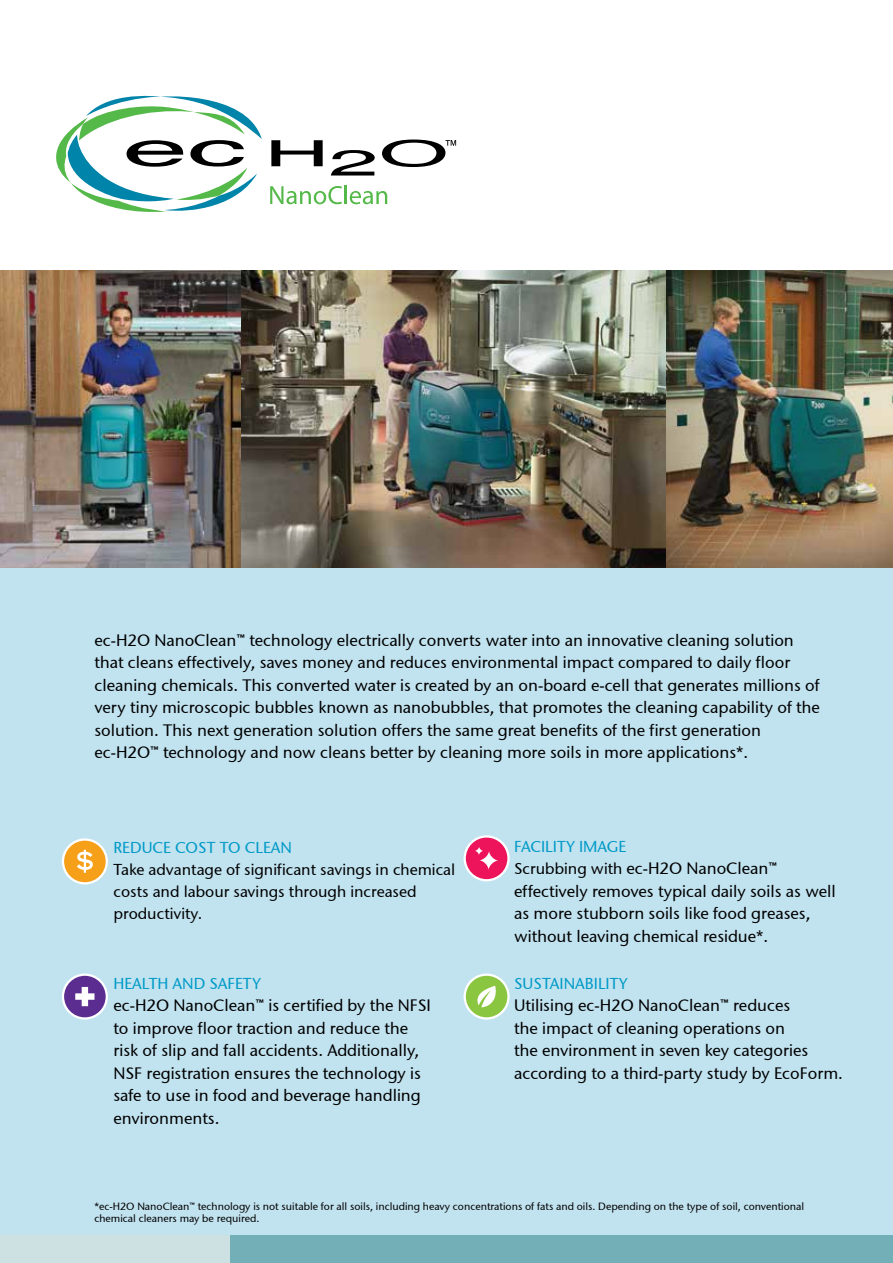
<style>
.page{position:relative;width:893px;height:1263px;background:#fff}
.page>*{position:absolute;margin:0;border:0;box-sizing:border-box;transform-origin:0 0}
.t1{font:16.5px/22.5px "Stone Sans ITCTT Medium";color:#000}
.t2{font:15.75px/21.8px "Stone Sans ITCTT Medium";color:#000}
.t3{font:15.75px "Stone Sans ITCTT Medium";color:#009ac7}
.t4{font:10.5px/12px "Stone Sans ITCTT Medium";color:#000}
.s1{font-size:15.75px}
</style>
<div class="page">
<div style="left:0;top:271px;width:893px;height:992px;background:#c1e2ef"></div>
<img style="left:241px;top:271px;width:425px;height:297px">
<img style="left:666px;top:271px;width:227px;height:297px">
<div style="left:216px;top:1236px;width:677px;height:27px;background:#73afb7"></div>
<div style="left:0;top:1236px;width:230px;height:27px;background:#cde1e3"></div>
<img style="left:0;top:271px;width:241px;height:297px">
<svg style="left:331px;top:150px;width:44px;height:25px"></svg>
<svg style="left:271px;top:140px;width:52px;height:26px"></svg>
<svg style="left:56px;top:95px;width:206px;height:117px"></svg>
<svg style="left:270px;top:186px;width:72px;height:18px"></svg>
<hr style="left:344px;top:185px;width:3px;height:19px;background:#54b948">
<svg style="left:350px;top:191px;width:37px;height:13px"></svg>
<svg style="left:382px;top:140px;width:74px;height:27px"></svg>
<div style="left:63px;top:839px;width:44px;height:44px;background:#f6a01a;border-radius:50%"></div>
<div style="left:62px;top:838px;width:46px;height:46px;border:2px solid #fff;border-radius:50%"></div>
<svg style="left:77px;top:850px;width:16px;height:23px"></svg>
<div style="left:465px;top:836px;width:43px;height:44px;background:#ed145b;border-radius:50%"></div>
<div style="left:464px;top:835px;width:46px;height:46px;border:2px solid #fff;border-radius:50%"></div>
<svg style="left:475px;top:846px;width:8px;height:9px"></svg>
<svg style="left:479px;top:851px;width:19px;height:19px"></svg>
<div style="left:465px;top:975px;width:43px;height:43px;background:#8ac63f;border-radius:50%"></div>
<div style="left:464px;top:973px;width:46px;height:46px;border:2px solid #fff;border-radius:50%"></div>
<svg style="left:477px;top:986px;width:19px;height:21px"></svg>
<div style="left:63px;top:975px;width:44px;height:43px;background:#5c2d91;border-radius:50%"></div>
<div style="left:62px;top:973px;width:46px;height:46px;border:2px solid #fff;border-radius:50%"></div>
<svg style="left:75px;top:987px;width:20px;height:19px"></svg>
<p class="t1" style="left:94px;top:629px;width:727px">ec-H2O NanoClean™ technology electrically converts water into an innovative cleaning solution that cleans effectively, saves money and reduces environmental impact compared to daily floor cleaning chemicals. This converted water is created by an on-board e-cell that generates millions of very tiny microscopic bubbles known as nanobubbles, that promotes the cleaning capability of the solution. This next generation solution offers the same great benefits of the first generation ec-H2O™ technology and now cleans better by cleaning more soils in more applications*.</p>
<p class="t3" style="left:113px;top:838px;width:180px">REDUCE COST TO CLEAN</p>
<p class="t2" style="left:113px;top:859px;width:343px">Take advantage of significant savings in chemical costs and labour savings through increased productivity.</p>
<p class="t3" style="left:113px;top:973px;width:149px">HEALTH AND SAFETY</p>
<p class="t1" style="left:113px;top:994px;width:319px">ec-H2O NanoClean™ is certified by the NFSI to improve floor traction and reduce the risk of slip and fall accidents. Additionally, NSF registration ensures the technology is safe to use in food and beverage handling environments.</p>
<p class="t3" style="left:514px;top:837px;width:114px">FACILITY IMAGE</p>
<p class="t1" style="left:514px;top:857px;width:323px"><span class="s1">Scrubbing with</span> ec-H2O NanoClean™ effectively removes typical daily soils as well as more stubborn soils like food greases, without leaving chemical residue*.</p>
<p class="t3" style="left:514px;top:973px;width:115px">SUSTAINABILITY</p>
<p class="t1" style="left:514px;top:994px;width:330px">Utilising ec-H2O NanoClean™ reduces<br>the impact of cleaning operations on<br>the environment in seven key categories according to a third-party study by EcoForm.</p>
<p class="t4" style="left:94px;top:1200px;width:711px">*ec-H2O NanoClean™ technology is not suitable for all soils, including heavy concentrations of fats and oils. Depending on the type of soil, conventional chemical cleaners may be required.</p>
</div>
